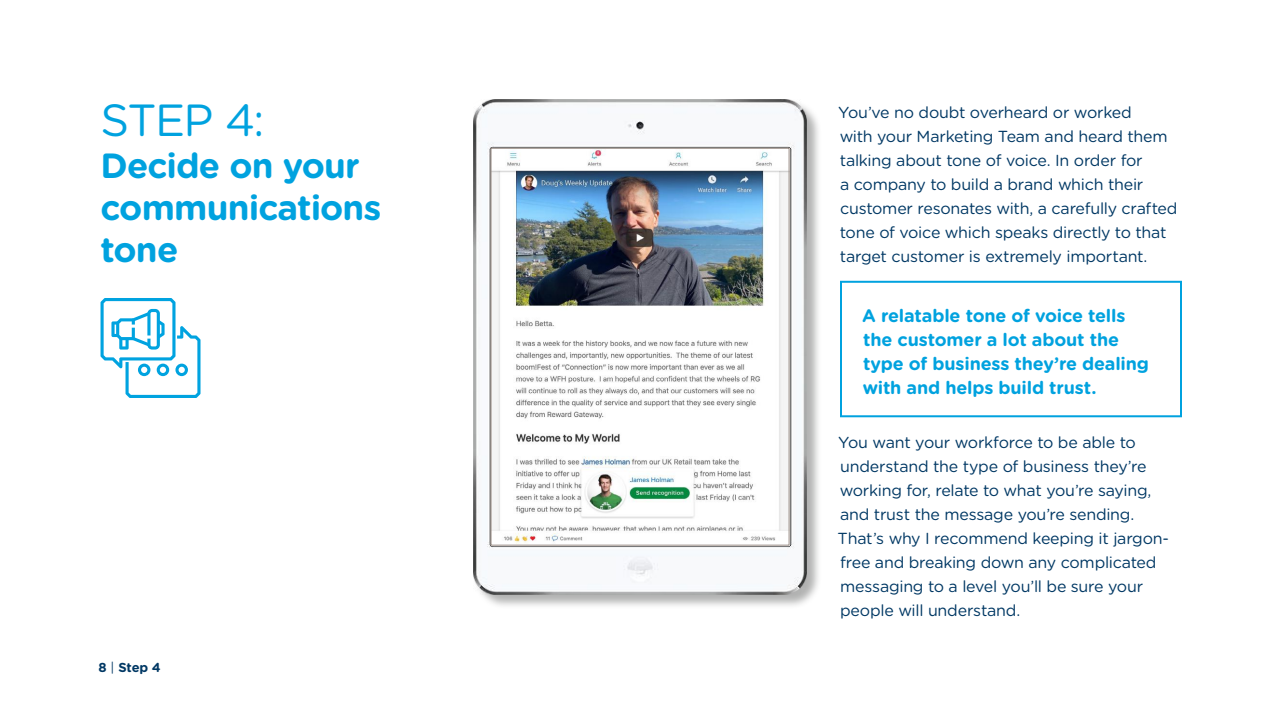
<style>
.page{position:relative;width:1280px;height:720px;background:#fff}
.page>*{position:absolute;margin:0;border:0;box-sizing:border-box;transform-origin:0 0}
.t1{font:45px "Gotham Rounded";color:#00a2df}
.t2{font:700 35px/42px "Gotham Rounded";letter-spacing:-.025em;color:#00a2df}
.t3{font:700 18px/24px "Gotham Rounded";letter-spacing:-.01em;color:#00a2df}
.t4{font:16px/24px "Gotham Rounded";letter-spacing:-.015em;color:#003864}
.t5{font:700 13px "Gotham Rounded";color:#003864}
.s1{font-weight:400}
</style>
<div class="page">
<svg style="left:101px;top:298px;width:100px;height:100px"></svg>
<div style="left:840px;top:281px;width:342px;height:136px;border:2px solid #00a2df"></div>
<div style="left:474px;top:100px;width:347px;height:509px;background:#999a99;opacity:.75"></div>
<img style="left:473px;top:99px;width:333px;height:495px">
<img style="left:493px;top:150px;width:294px;height:393px">
<div style="left:491px;top:148px;width:298px;height:397px;border:1px solid #998c84"></div>
<h1 class="t1" style="left:101px;top:89px;width:165px">STEP 4:</h1>
<h2 class="t2" style="left:101px;top:143px;width:282px">Decide on your communications tone</h2>
<p class="t5" style="left:98px;top:658px;width:64px">8 <span class="s1">|</span> Step 4</p>
<p class="t4" style="left:838px;top:100px;width:341px">You’ve no doubt overheard or worked<br>with your Marketing Team and heard them talking about tone of voice. In order for<br>a company to build a brand which their customer resonates with, a carefully crafted tone of voice which speaks directly to that target customer is extremely important.</p>
<p class="t3" style="left:862px;top:303px;width:288px">A relatable tone of voice tells the customer a lot about the type of business they’re dealing with and helps build trust.</p>
<p class="t4" style="left:838px;top:430px;width:333px">You want your workforce to be able to understand the type of business they’re working for, relate to what you’re saying, and trust the message you’re sending.<br>That’s why I recommend keeping it jargon&shy;free and breaking down any complicated messaging to a level you’ll be sure your people will understand.</p>
</div>
